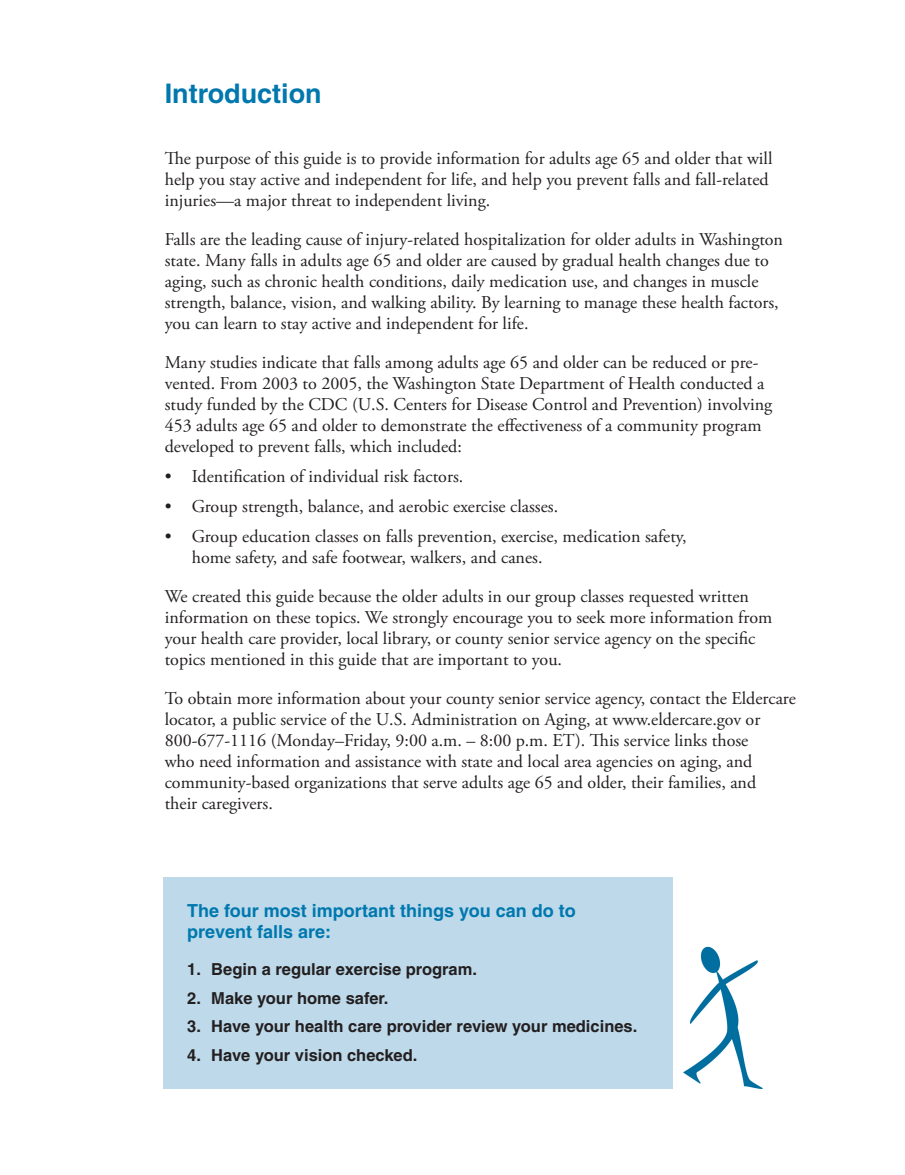
<style>
.page{position:relative;width:905px;height:1175px;background:#fff}
.page>*{position:absolute;margin:0;border:0;box-sizing:border-box;transform-origin:0 0}
.t1{font:700 27px "Helvetica LT";color:#0078ae}
.Body_text{font:18px/21px "Adobe Garamond Pro";color:#231f20}
.Bullet{font:18px/21px "Adobe Garamond Pro";color:#231f20}
.Subhead-PMS{font:700 18px/21px "Helvetica LT";color:#0078ae}
.sidebar_text_bullet{font:700 16.5px "Helvetica LT";color:#231f20}
</style>
<div class="page">
<div style="left:163px;top:877px;width:510px;height:212px;background:#bdd9ea"></div>
<img style="left:683px;top:946px;width:80px;height:142px">
<p class="t1" style="left:165px;top:77px;width:158px">Introduction</p>
<p class="Body_text" style="left:165px;top:149px;width:609px">The purpose of this guide is to provide information for adults age 65 and older that will help you stay active and independent for life, and help you prevent falls and fall-related injuries—a major threat to independent living.</p>
<p class="Body_text" style="left:165px;top:230px;width:620px">Falls are the leading cause of injury-related hospitalization for older adults in Washington state. Many falls in adults age 65 and older are caused by gradual health changes due to aging, such as chronic health conditions, daily medication use, and changes in muscle strength, balance, vision, and walking ability. By learning to manage these health factors, you can learn to stay active and independent for life.</p>
<p class="Body_text" style="left:165px;top:353px;width:609px">Many studies indicate that falls among adults age 65 and older can be reduced or pre&shy;vented. From 2003 to 2005, the Washington State Department of Health conducted a study funded by the CDC (U.S. Centers for Disease Control and Prevention) involving 453 adults age 65 and older to demonstrate the effectiveness of a community program developed to prevent falls, which included:</p>
<p class="Bullet" style="left:165px;top:467px;width:300px">• Identification of individual risk factors.</p>
<p class="Bullet" style="left:165px;top:497px;width:395px">• Group strength, balance, and aerobic exercise classes.</p>
<p class="Bullet" style="left:192px;top:527px;width:496px;text-indent:-27px">• Group education classes on falls prevention, exercise, medication safety, home safety, and safe footwear, walkers, and canes.</p>
<p class="Body_text" style="left:165px;top:587px;width:609px">We created this guide because the older adults in our group classes requested written information on these topics. We strongly encourage you to seek more information from your health care provider, local library, or county senior service agency on the specific topics mentioned in this guide that are important to you.</p>
<p class="Body_text" style="left:165px;top:689px;width:633px">To obtain more information about your county senior service agency, contact the Eldercare locator, a public service of the U.S. Administration on Aging, at www.eldercare.gov or 800-677-1116 (Monday–Friday, 9:00 a.m. – 8:00 p.m. ET). This service links those<br>who need information and assistance with state and local area agencies on aging, and community-based organizations that serve adults age 65 and older, their families, and<br>their caregivers.</p>
<p class="Subhead-PMS" style="left:187px;top:900px;width:390px">The four most important things you can do to prevent falls are:</p>
<p class="sidebar_text_bullet" style="left:187px;top:959px;width:291px">1. Begin a regular exercise program.</p>
<p class="sidebar_text_bullet" style="left:187px;top:988px;width:203px">2. Make your home safer.</p>
<p class="sidebar_text_bullet" style="left:187px;top:1016px;width:452px">3. Have your health care provider review your medicines.</p>
<p class="sidebar_text_bullet" style="left:187px;top:1045px;width:232px">4. Have your vision checked.</p>
</div>
